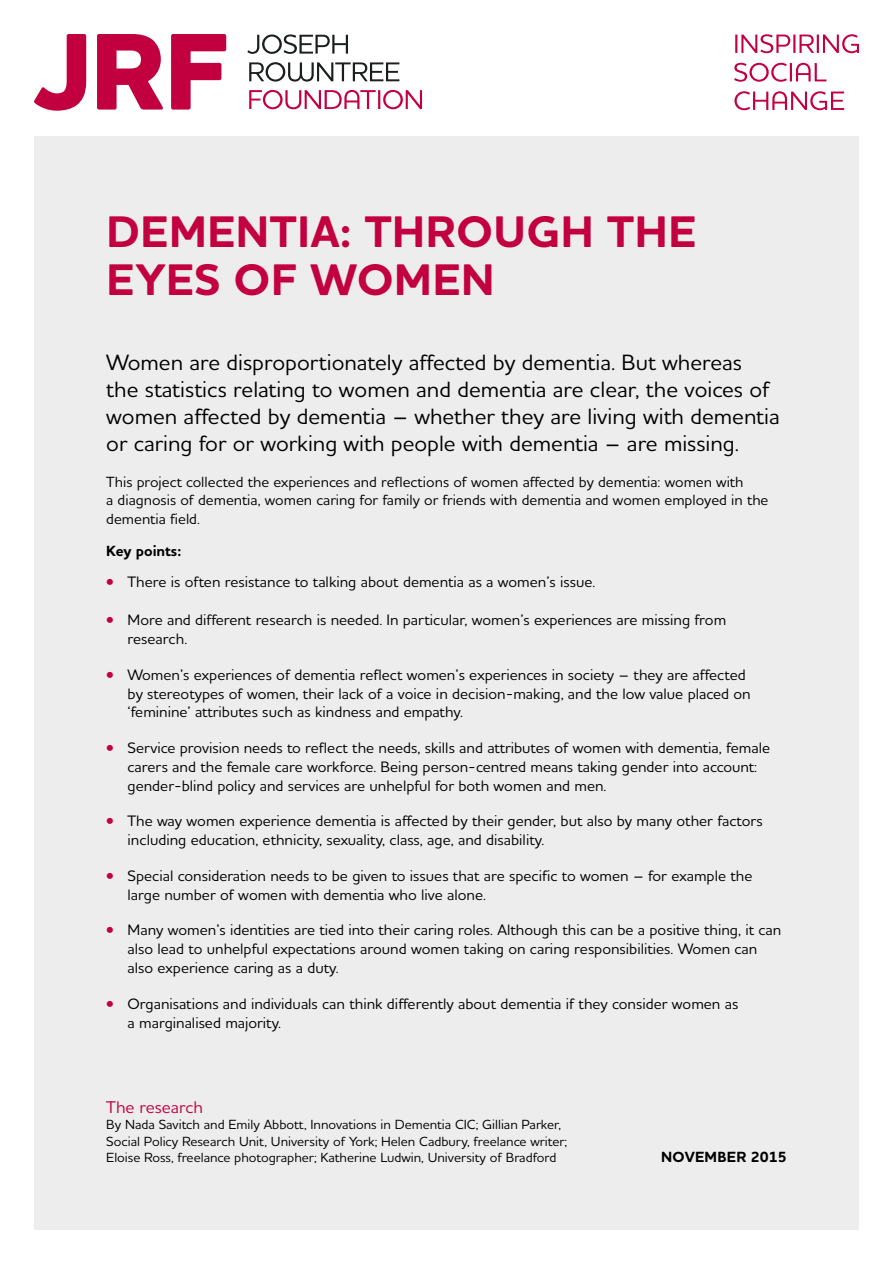
<style>
.page{position:relative;width:893px;height:1263px;background:#fff}
.page>*{position:absolute;margin:0;border:0;box-sizing:border-box;transform-origin:0 0}
.t1{font:700 45px/48px "Houschka Alt Pro";letter-spacing:.015em;color:#c3003f}
.t2{font:500 22.5px/27px "Houschka Alt Pro";color:#000}
.t3{font:500 17.25px "Houschka Alt Pro";color:#c3003f}
.t4{font:500 15.3px/18.8px "Houschka Alt Pro";color:#000}
.t5{font:500 15px/18.8px "Houschka Alt Pro";color:#000}
.t6{font:700 15px "Houschka Alt Pro";color:#000}
.t7{font:500 13.5px/16.5px "Houschka Alt Pro";color:#000}
.s1{font-weight:700;font-size:15px;color:#c3003f}
</style>
<div class="page">
<div style="left:34px;top:137px;width:825px;height:1093px;background:#ededee"></div>
<svg style="left:34px;top:34px;width:52px;height:77px"></svg>
<svg style="left:97px;top:34px;width:66px;height:76px"></svg>
<svg style="left:171px;top:34px;width:55px;height:76px"></svg>
<svg style="left:247px;top:34px;width:101px;height:20px"></svg>
<svg style="left:249px;top:62px;width:150px;height:20px"></svg>
<svg style="left:249px;top:90px;width:173px;height:19px"></svg>
<svg style="left:735px;top:34px;width:124px;height:19px"></svg>
<svg style="left:734px;top:63px;width:92px;height:19px"></svg>
<svg style="left:734px;top:91px;width:110px;height:19px"></svg>
<h1 class="t1" style="left:107px;top:212px;width:591px">DEMENTIA: THROUGH THE<br>EYES OF WOMEN</h1>
<p class="t2" style="left:106px;top:350px;width:675px">Women are disproportionately affected by dementia. But whereas the statistics relating to women and dementia are clear, the voices of women affected by dementia – whether they are living with dementia or caring for or working with people with dementia – are missing.</p>
<p class="t5" style="left:106px;top:473px;width:664px">This project collected the experiences and reflections of women affected by dementia: women with<br>a diagnosis of dementia, women caring for family or friends with dementia and women employed in the dementia field.</p>
<p class="t6" style="left:106px;top:545px;width:76px">Key points:</p>
<p class="t4" style="left:106px;top:573px;width:491px"><span class="s1">•</span> There is often resistance to talking about dementia as a women’s issue.</p>
<p class="t4" style="left:128px;top:612px;width:600px;text-indent:-21px"><span class="s1">•</span> More and different research is needed. In particular, women’s experiences are missing from research.</p>
<p class="t4" style="left:128px;top:666px;width:625px;text-indent:-21px"><span class="s1">•</span> Women’s experiences of dementia reflect women’s experiences in society – they are affected by stereotypes of women, their lack of a voice in decision-making, and the low value placed on ‘feminine’ attributes such as kindness and empathy.</p>
<p class="t4" style="left:128px;top:739px;width:644px;text-indent:-21px"><span class="s1">•</span> Service provision needs to reflect the needs, skills and attributes of women with dementia, female carers and the female care workforce. Being person-centred means taking gender into account: gender-blind policy and services are unhelpful for both women and men.</p>
<p class="t4" style="left:128px;top:813px;width:637px;text-indent:-21px"><span class="s1">•</span> The way women experience dementia is affected by their gender, but also by many other factors including education, ethnicity, sexuality, class, age, and disability.</p>
<p class="t4" style="left:128px;top:867px;width:626px;text-indent:-21px"><span class="s1">•</span> Special consideration needs to be given to issues that are specific to women – for example the large number of women with dementia who live alone.</p>
<p class="t4" style="left:128px;top:922px;width:655px;text-indent:-21px"><span class="s1">•</span> Many women’s identities are tied into their caring roles. Although this can be a positive thing, it can also lead to unhelpful expectations around women taking on caring responsibilities. Women can also experience caring as a duty.</p>
<p class="t4" style="left:128px;top:995px;width:612px;text-indent:-21px"><span class="s1">•</span> Organisations and individuals can think differently about dementia if they consider women as a marginalised majority.</p>
<p class="t3" style="left:106px;top:1099px;width:98px">The research</p>
<p class="t7" style="left:106px;top:1117px;width:462px">By Nada Savitch and Emily Abbott, Innovations in Dementia CIC; Gillian Parker,<br>Social Policy Research Unit, University of York; Helen Cadbury, freelance writer;<br>Eloise Ross, freelance photographer; Katherine Ludwin, University of Bradford</p>
<p class="t6" style="left:661px;top:1151px;width:127px">NOVEMBER 2015</p>
</div>
